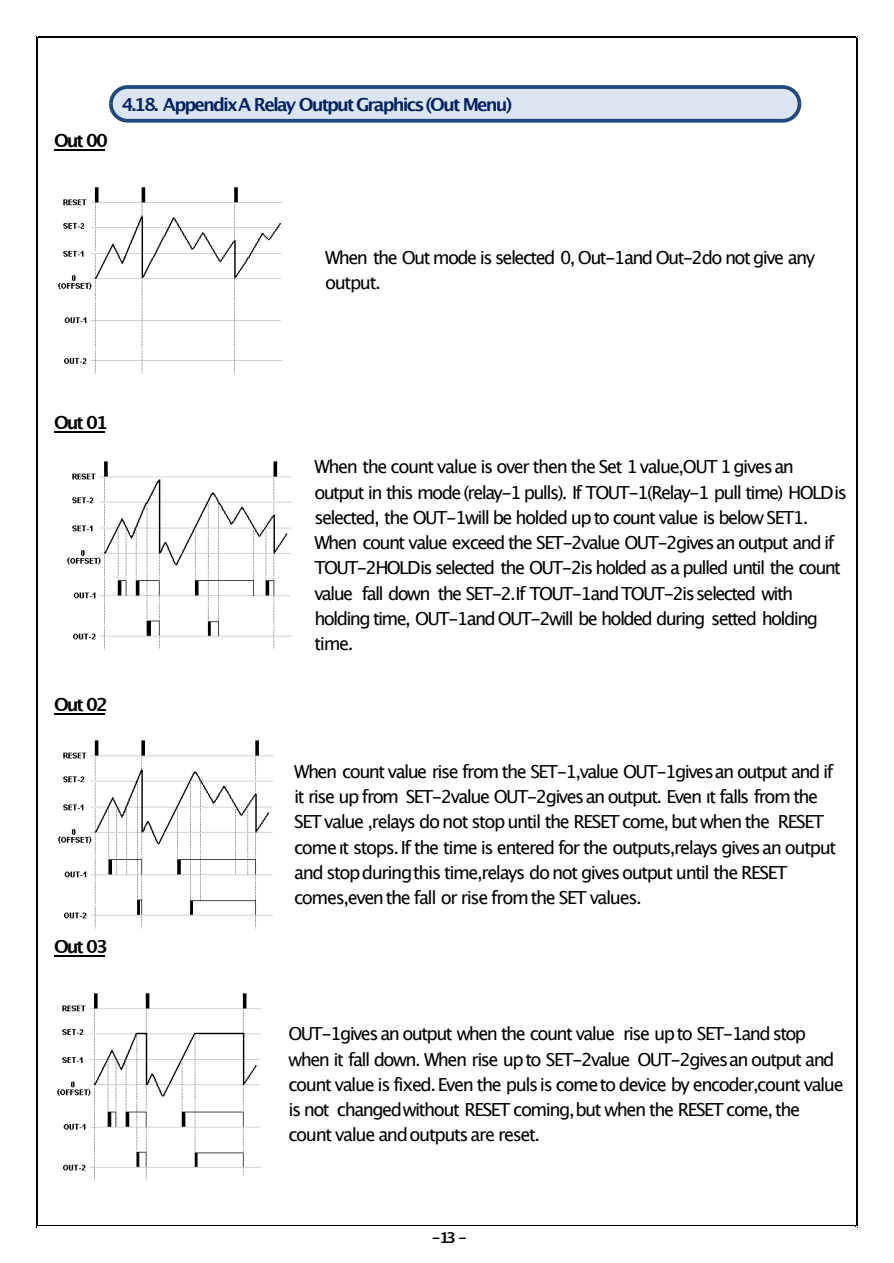
<style>
.page{position:relative;width:894px;height:1263px;background:#fff}
.page>*{position:absolute;margin:0;border:0;box-sizing:border-box;transform-origin:0 0}
.t1{font:18px/25.2px "Lucida Grande";letter-spacing:-.085em;color:#000}
.t2{font:700 18px "Lucida Grande";letter-spacing:-.105em;color:#002060}
.t3{font:700 18px "Lucida Grande";letter-spacing:-.12em;color:#000}
.t4{font:700 15px "Lucida Grande";color:#000}
</style>
<div class="page">
<hr style="left:54px;top:149px;width:50px;height:2px;background:#000">
<hr style="left:54px;top:431px;width:50px;height:2px;background:#000">
<hr style="left:54px;top:713px;width:50px;height:2px;background:#000">
<hr style="left:54px;top:955px;width:50px;height:1px;background:#000">
<svg style="left:109px;top:85px;width:693px;height:38px;background:#b5c6d9"></svg>
<img style="left:58px;top:187px;width:225px;height:187px">
<img style="left:67px;top:461px;width:225px;height:189px">
<img style="left:58px;top:740px;width:215px;height:189px">
<img style="left:57px;top:993px;width:204px;height:188px">
<hr style="left:38px;top:36px;width:817px;height:1px;background:#000">
<hr style="left:38px;top:37px;width:817px;height:1px;background:#000">
<hr style="left:36px;top:38px;width:1px;height:1187px;background:#000">
<hr style="left:37px;top:38px;width:1px;height:1187px;background:#000">
<hr style="left:855px;top:38px;width:1px;height:1187px;background:#000">
<hr style="left:38px;top:1225px;width:817px;height:1px;background:#000">
<p class="t3" style="left:54px;top:133px;width:55px">Out 00</p>
<p class="t2" style="left:122px;top:96px;width:392px">4.18. AppendixA Relay Output Graphics(Out Menu)</p>
<p class="t1" style="left:325px;top:246px;width:491px">When the Out mode is selected 0, Out-1and Out-2do not give any output.</p>
<p class="t3" style="left:54px;top:415px;width:55px">Out 01</p>
<p class="t3" style="left:54px;top:697px;width:55px">Out 02</p>
<p class="t3" style="left:54px;top:939px;width:55px">Out 03</p>
<p class="t1" style="left:314px;top:455px;width:534px">When the count value is over then the Set 1 value,OUT 1 gives an output in this mode (relay-1 pulls). If TOUT-1(Relay-1 pull time) HOLDis selected, the OUT-1will be holded up to count value is below SET1.<br>When count value exceed the SET-2value OUT-2gives an output and if TOUT-2HOLDis selected the OUT-2is holded as a pulled until the count value fall down the SET-2.If TOUT-1and TOUT-2is selected with holding time, OUT-1and OUT-2will be holded during setted holding time.</p>
<p class="t1" style="left:294px;top:760px;width:543px">When count value rise from the SET-1,value OUT-1givesan output and if it rise up from SET-2value OUT-2gives an output. Even ıt falls from the SET value ,relays do not stop until the RESET come, but when the RESET come ıt stops. If the time is entered for the outputs,relays gives an output and stop duringthis time,relays do not gives output until the RESET comes,even the fall or rise from the SET values.</p>
<p class="t1" style="left:288px;top:1022px;width:556px">OUT-1gives an output when the count value rise up to SET-1and stop when it fall down. When rise up to SET-2value OUT-2givesan output and count value is fixed. Even the puls is cometo device by encoder,count value is not changedwithout RESET coming,but when the RESET come, the count value and outputs are reset.</p>
<p class="t4" style="left:431px;top:1231px;width:38px">-13 -</p>
</div>
